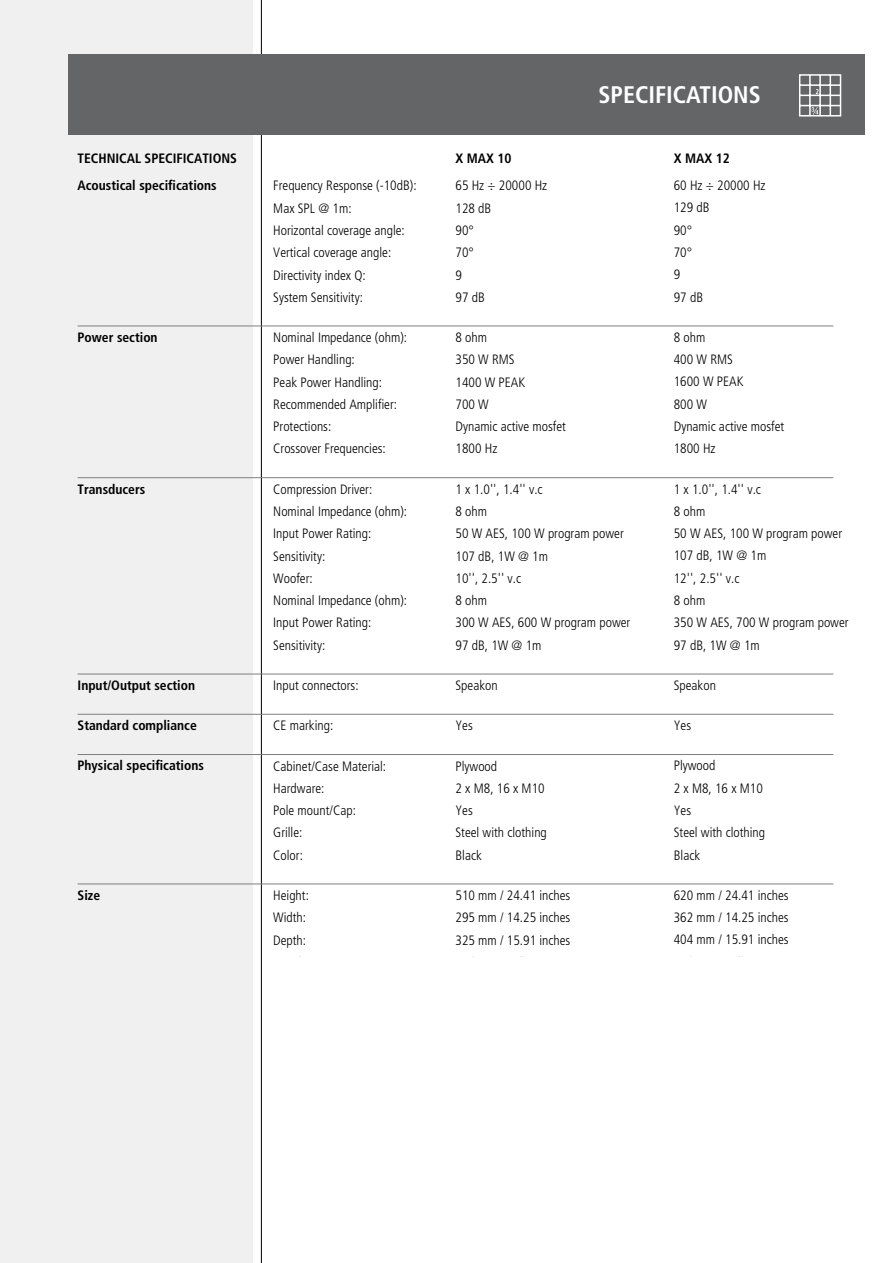
<style>
.page{position:relative;width:893px;height:1263px;background:#fff}
.page>*{position:absolute;margin:0;border:0;box-sizing:border-box;transform-origin:0 0}
.t1{font:700 condensed 24px "Frutiger LT Std";color:#fff}
.t2{font:300 condensed 13.5px/22.4px "Frutiger LT Std";color:#000}
.t3{font:700 condensed 13.5px "Frutiger LT Std";color:#000}
</style>
<div class="page">
<div style="left:0;top:0;width:252px;height:1263px;background:#f0f0f1"></div>
<hr style="left:261px;top:0;width:1px;height:1263px;background:#000">
<div style="left:68px;top:54px;width:797px;height:81px;background:#646567"></div>
<svg style="left:799px;top:74px;width:43px;height:43px"></svg>
<hr style="left:78px;top:326px;width:755px;height:1px;background:#7f7f7f">
<hr style="left:78px;top:477px;width:755px;height:1px;background:#7f7f7f">
<hr style="left:78px;top:674px;width:755px;height:1px;background:#7f7f7f">
<hr style="left:78px;top:714px;width:755px;height:1px;background:#7f7f7f">
<hr style="left:78px;top:754px;width:755px;height:1px;background:#7f7f7f">
<hr style="left:78px;top:883px;width:755px;height:1px;background:#7f7f7f">
<h1 class="t1" style="left:599px;top:81px;width:164px">SPECIFICATIONS</h1>
<p class="t3" style="left:78px;top:150px;width:161px">TECHNICAL SPECIFICATIONS</p>
<p class="t3" style="left:455px;top:150px;width:58px">X MAX 10</p>
<p class="t3" style="left:674px;top:150px;width:58px">X MAX 12</p>
<p class="t3" style="left:78px;top:177px;width:141px">Acoustical specifications</p>
<p class="t3" style="left:78px;top:329px;width:82px">Power section</p>
<p class="t3" style="left:78px;top:481px;width:69px">Transducers</p>
<p class="t3" style="left:78px;top:677px;width:119px">Input/Output section</p>
<p class="t3" style="left:78px;top:717px;width:121px">Standard compliance</p>
<p class="t3" style="left:78px;top:758px;width:128px">Physical specifications</p>
<p class="t3" style="left:78px;top:887px;width:24px">Size</p>
<p class="t2" style="left:273px;top:175px;width:145px">Frequency Response (-10dB):<br>Max SPL @ 1m:<br>Horizontal coverage angle:<br>Vertical coverage angle:<br>Directivity index Q:<br>System Sensitivity:</p>
<p class="t2" style="left:273px;top:326px;width:135px">Nominal Impedance (ohm):<br>Power Handling:<br>Peak Power Handling:<br>Recommended Amplifier:<br>Protections:<br>Crossover Frequencies:</p>
<p class="t2" style="left:273px;top:478px;width:135px">Compression Driver:<br>Nominal Impedance (ohm):<br>Input Power Rating:<br>Sensitivity:<br>Woofer:<br>Nominal Impedance (ohm):<br>Input Power Rating:<br>Sensitivity:</p>
<p class="t2" style="left:273px;top:674px;width:87px">Input connectors:</p>
<p class="t2" style="left:273px;top:715px;width:61px">CE marking:</p>
<p class="t2" style="left:273px;top:755px;width:114px">Cabinet/Case Material:<br>Hardware:<br>Pole mount/Cap:<br>Grille:<br>Color:</p>
<p class="t2" style="left:273px;top:884px;width:37px">Height:<br>Width:<br>Depth:</p>
<p class="t2" style="left:455px;top:175px;width:93px">65 Hz ÷ 20000 Hz<br>128 dB<br>90°<br>70°<br>9<br>97 dB</p>
<p class="t2" style="left:455px;top:326px;width:112px">8 ohm<br>350 W RMS<br>1400 W PEAK<br>700 W<br>Dynamic active mosfet<br>1800 Hz</p>
<p class="t2" style="left:455px;top:478px;width:176px">1 x 1.0'', 1.4'' v.c<br>8 ohm<br>50 W AES, 100 W program power<br>107 dB, 1W @ 1m<br>10'', 2.5'' v.c<br>8 ohm<br>300 W AES, 600 W program power<br>97 dB, 1W @ 1m</p>
<p class="t2" style="left:455px;top:674px;width:44px">Speakon</p>
<p class="t2" style="left:455px;top:715px;width:19px">Yes</p>
<p class="t2" style="left:455px;top:755px;width:93px">Plywood<br>2 x M8, 16 x M10<br>Yes<br>Steel with clothing<br>Black</p>
<p class="t2" style="left:455px;top:884px;width:116px;text-align:justify">510 mm / 24.41 inches 295 mm / 14.25 inches 325 mm / 15.91 inches</p>
<p class="t2" style="left:674px;top:174px;width:93px">60 Hz ÷ 20000 Hz<br>129 dB<br>90°<br>70°<br>9<br>97 dB</p>
<p class="t2" style="left:674px;top:326px;width:112px">8 ohm<br>400 W RMS<br>1600 W PEAK<br>800 W<br>Dynamic active mosfet<br>1800 Hz</p>
<p class="t2" style="left:674px;top:478px;width:170px">1 x 1.0'', 1.4'' v.c<br>8 ohm<br>50 W AES, 100 W program power<br>107 dB, 1W @ 1m<br>12'', 2.5'' v.c<br>8 ohm</p>
<p class="t2" style="left:674px;top:634px;width:88px">97 dB, 1W @ 1m</p>
<p class="t2" style="left:674px;top:612px;width:176px">350 W AES, 700 W program power</p>
<p class="t2" style="left:674px;top:674px;width:44px">Speakon</p>
<p class="t2" style="left:674px;top:714px;width:19px">Yes</p>
<p class="t2" style="left:674px;top:755px;width:93px">Plywood<br>2 x M8, 16 x M10<br>Yes<br>Steel with clothing<br>Black</p>
<p class="t2" style="left:674px;top:884px;width:116px;text-align:justify">620 mm / 24.41 inches 362 mm / 14.25 inches 404 mm / 15.91 inches</p>
</div>
